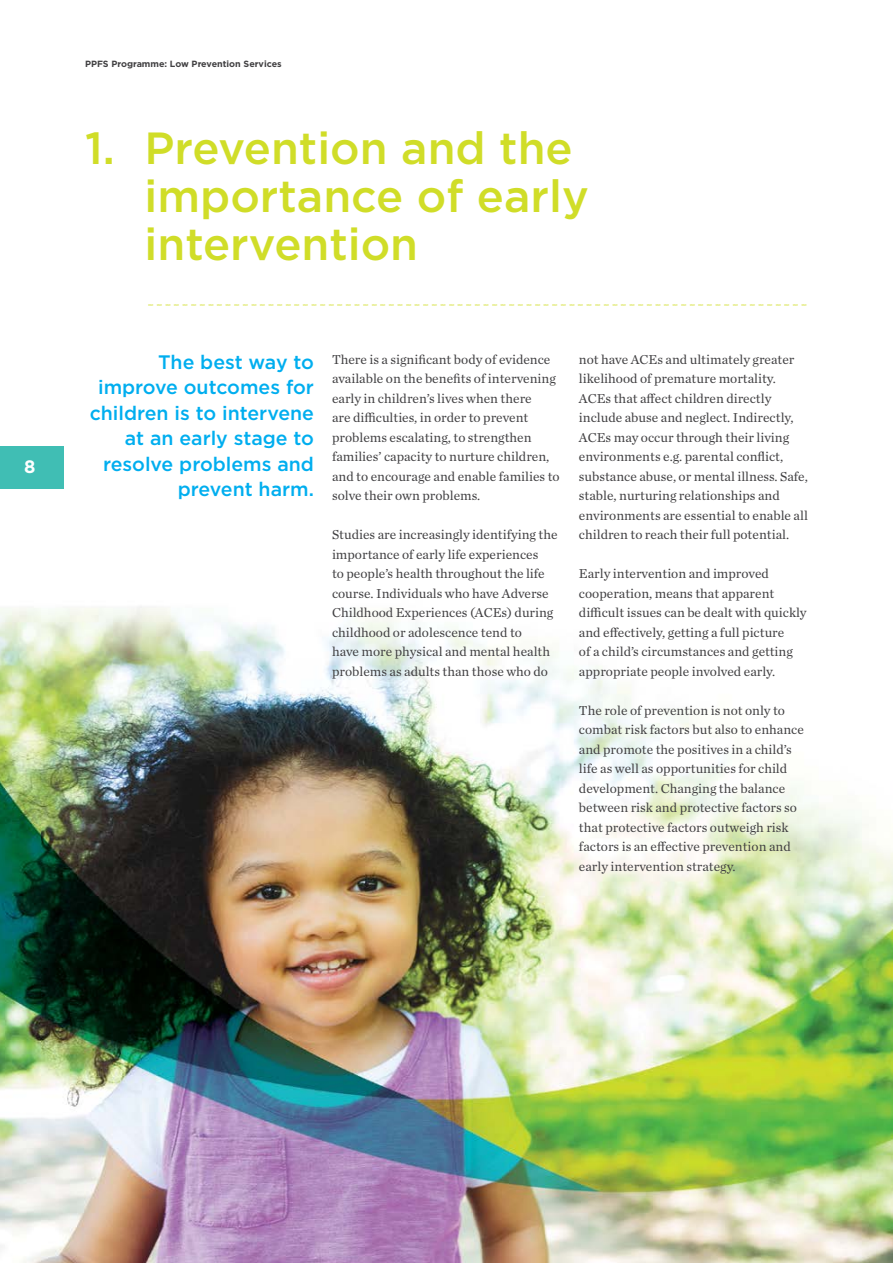
<style>
.page{position:relative;width:893px;height:1263px;background:#fff}
.page>*{position:absolute;margin:0;border:0;box-sizing:border-box;transform-origin:0 0}
.t1{font:500 45px/48px "Gotham";color:#d0dd28}
.t2{font:500 19.5px/25.5px "Gotham";color:#00aeef;text-align:right}
.t3{font:700 18px "Gotham";color:#fff}
.t4{font:15px "Abitsketchy";color:#d0dd28}
.t5{font:13.5px/19.5px "Chronicle Text G1";color:#414042}
.t6{font:700 9px "Gotham";color:#414042}
</style>
<div class="page">
<img style="left:0;top:606px;width:893px;height:657px">
<div style="left:0;top:446px;width:64px;height:43px;background:#40beb4"></div>
<h3 class="t3" style="left:24px;top:455px;width:13px">8</h3>
<p class="t6" style="left:85px;top:58px;width:198px">PPFS Programme: Low Prevention Services</p>
<h1 class="t1" style="left:145px;top:123px;width:446px;text-indent:-60px">1. Prevention and the importance of early intervention</h1>
<p class="t4" style="left:149px;top:298px;width:660px">- - - - - - - - - - - - - - - - - - - - - - - - - - - - - - - - - - - - - - - - - - - - - - - - - - - - - - - - - - - - - - - - - - - - - - - - - - - - -</p>
<h2 class="t2" style="left:90px;top:349px;width:226px">The best way to improve outcomes for children is to intervene at an early stage to resolve problems and prevent harm.</h2>
<p class="t5" style="left:332px;top:349px;width:229px">There is a significant body of evidence available on the benefits of intervening early in children’s lives when there<br>are difficulties, in order to prevent problems escalating, to strengthen families’ capacity to nurture children, and to encourage and enable families to solve their own problems.</p>
<p class="t5" style="left:332px;top:524px;width:227px">Studies are increasingly identifying the importance of early life experiences<br>to people’s health throughout the life course. Individuals who have Adverse Childhood Experiences (ACEs) during childhood or adolescence tend to<br>have more physical and mental health problems as adults than those who do</p>
<p class="t5" style="left:579px;top:349px;width:230px">not have ACEs and ultimately greater likelihood of premature mortality.<br>ACEs that affect children directly include abuse and neglect. Indirectly, ACEs may occur through their living environments e.g. parental conflict, substance abuse, or mental illness. Safe, stable, nurturing relationships and environments are essential to enable all children to reach their full potential.</p>
<p class="t5" style="left:579px;top:563px;width:229px">Early intervention and improved cooperation, means that apparent difficult issues can be dealt with quickly and effectively, getting a full picture<br>of a child’s circumstances and getting appropriate people involved early.</p>
<p class="t5" style="left:579px;top:700px;width:226px">The role of prevention is not only to combat risk factors but also to enhance and promote the positives in a child’s life as well as opportunities for child development. Changing the balance between risk and protective factors so that protective factors outweigh risk factors is an effective prevention and early intervention strategy.</p>
</div>
